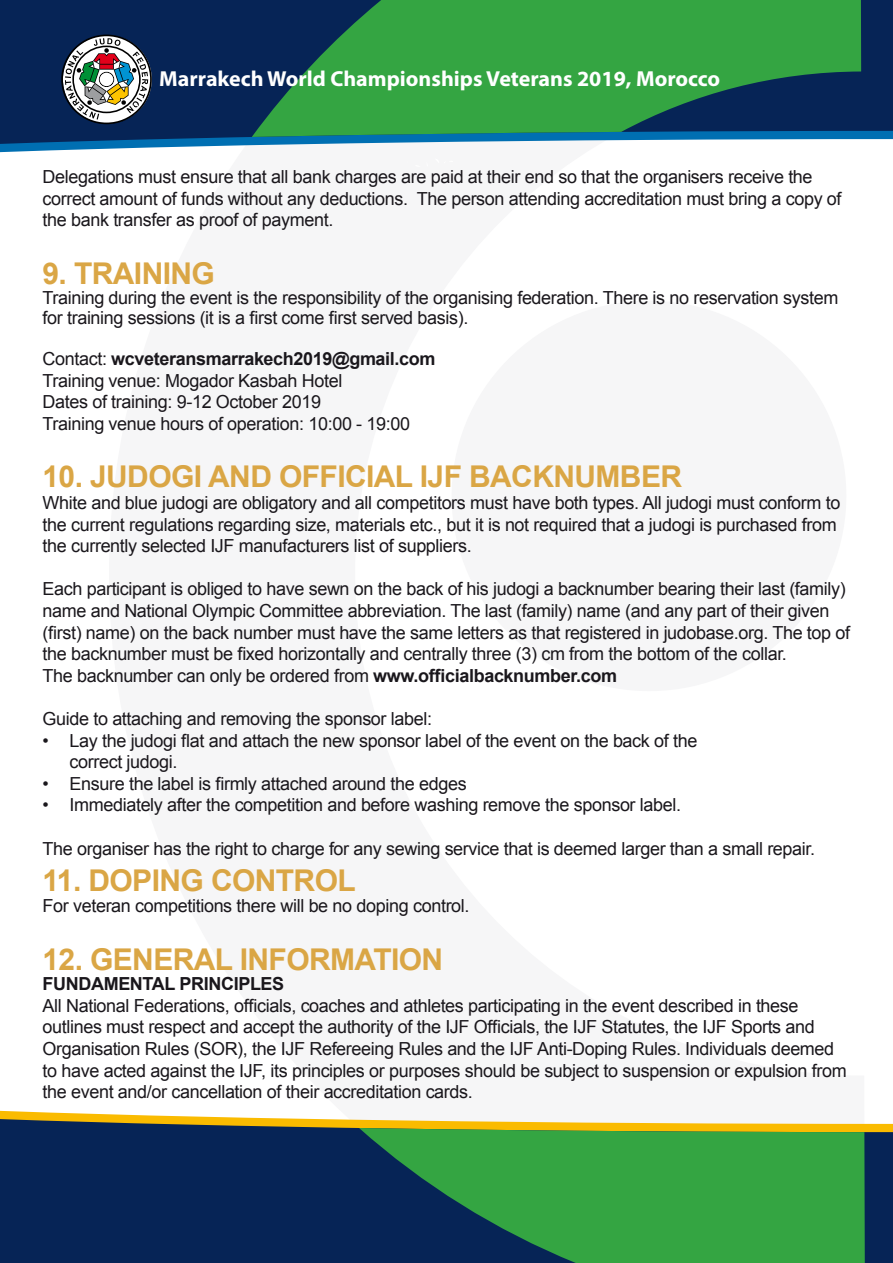
<style>
.page{position:relative;width:893px;height:1263px;background:#fff}
.page>*{position:absolute;margin:0;border:0;box-sizing:border-box;transform-origin:0 0}
.t1{font:700 30px "Arial";letter-spacing:-.02em;color:#daa645}
.t2{font:700 21.75px "Myriad Pro";color:#fff}
.t3{font:18px/21.6px "Arial";letter-spacing:-.02em;color:#1a171c}
.t4{font:700 18px "Arial";letter-spacing:-.02em;color:#1a171c}
.s1{font-weight:700}
</style>
<div class="page">
<svg style="left:0;top:1111px;width:312px;height:8px"></svg>
<svg style="left:0;top:1119px;width:893px;height:144px;background:#213654"></svg>
<svg style="left:0;top:144px;width:314px;height:8px"></svg>
<svg style="left:0;top:0;width:893px;height:144px;background:#123667"></svg>
<svg style="left:61px;top:35px;width:91px;height:89px"></svg>
<svg style="left:359px;top:1128px;width:506px;height:135px;background:#2f8c44"></svg>
<svg style="left:252px;top:0;width:609px;height:137px;background:#288849"></svg>
<p class="t2" style="left:159px;top:64px;width:562px">Marrakech World Championships Veterans 2019, Morocco</p>
<p class="t3" style="left:43px;top:166px;width:801px">Delegations must ensure that all bank charges are paid at their end so that the organisers receive the correct amount of funds without any deductions. The person attending accreditation must bring a copy of the bank transfer as proof of payment.</p>
<h1 class="t1" style="left:43px;top:254px;width:174px">9. TRAINING</h1>
<p class="t3" style="left:43px;top:288px;width:797px;line-height:19.8px">Training during the event is the responsibility of the organising federation. There is no reservation system for training sessions (it is a first come first served basis).</p>
<p class="t3" style="left:43px;top:348px;width:394px">Contact: <span class="s1">wcveteransmarrakech2019@gmail.com </span>Training venue: Mogador Kasbah Hotel<br>Dates of training: 9-12 October 2019<br>Training venue hours of operation: 10:00 - 19:00</p>
<h1 class="t1" style="left:43px;top:457px;width:641px">10. JUDOGI AND OFFICIAL IJF BACKNUMBER</h1>
<p class="t3" style="left:43px;top:492px;width:799px">White and blue judogi are obligatory and all competitors must have both types. All judogi must conform to the current regulations regarding size, materials etc., but it is not required that a judogi is purchased from the currently selected IJF manufacturers list of suppliers.</p>
<p class="t3" style="left:43px;top:578px;width:809px">Each participant is obliged to have sewn on the back of his judogi a backnumber bearing their last (family) name and National Olympic Committee abbreviation. The last (family) name (and any part of their given (first) name) on the back number must have the same letters as that registered in judobase.org. The top of the backnumber must be fixed horizontally and centrally three (3) cm from the bottom of the collar.<br>The backnumber can only be ordered from <span class="s1">www.officialbacknumber.com</span></p>
<p class="t3" style="left:43px;top:708px;width:391px">Guide to attaching and removing the sponsor label:</p>
<p class="t3" style="left:70px;top:730px;width:629px;text-indent:-27px">• Lay the judogi flat and attach the new sponsor label of the event on the back of the correct judogi.</p>
<p class="t3" style="left:43px;top:773px;width:426px">• Ensure the label is firmly attached around the edges</p>
<p class="t3" style="left:43px;top:794px;width:640px">• Immediately after the competition and before washing remove the sponsor label.</p>
<p class="t3" style="left:43px;top:838px;width:774px">The organiser has the right to charge for any sewing service that is deemed larger than a small repair.</p>
<h1 class="t1" style="left:43px;top:860px;width:315px">11. DOPING CONTROL</h1>
<p class="t3" style="left:43px;top:895px;width:429px">For veteran competitions there will be no doping control.</p>
<h1 class="t1" style="left:43px;top:939px;width:402px">12. GENERAL INFORMATION</h1>
<p class="t4" style="left:43px;top:972px;width:243px">FUNDAMENTAL PRINCIPLES</p>
<p class="t3" style="left:43px;top:995px;width:806px">All National Federations, officials, coaches and athletes participating in the event described in these outlines must respect and accept the authority of the IJF Officials, the IJF Statutes, the IJF Sports and Organisation Rules (SOR), the IJF Refereeing Rules and the IJF Anti-Doping Rules. Individuals deemed to have acted against the IJF, its principles or purposes should be subject to suspension or expulsion from the event and/or cancellation of their accreditation cards.</p>
</div>
